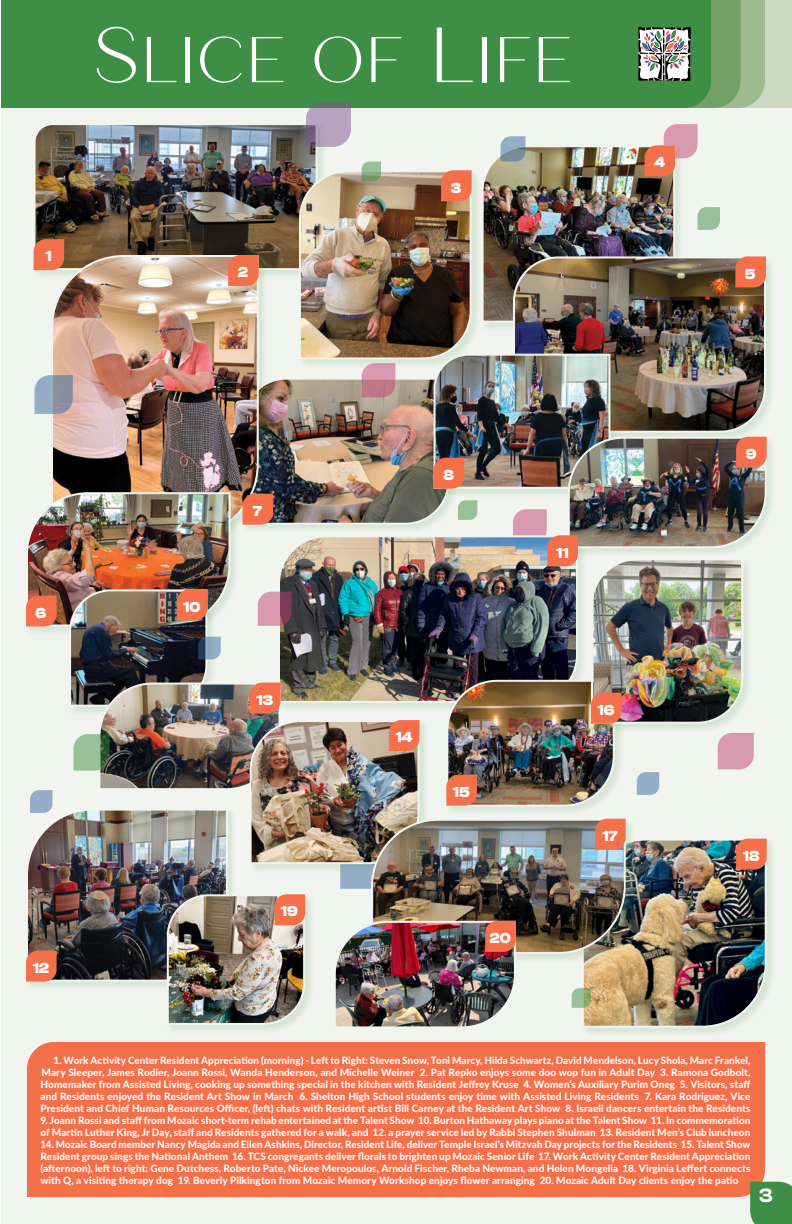
<style>
.page{position:relative;width:792px;height:1224px;background:#fff}
.page>*{position:absolute;margin:0;border:0;box-sizing:border-box;transform-origin:0 0}
.t1{font:300 64.4px "Quiche Sans";color:#fff}
.t2{font:700 20px "Clash Display Variable";color:#fff}
.t3{font:700 15px "Clash Display Variable";letter-spacing:.015em;color:#fff}
.t4{font:800 10px/12px "Lato";letter-spacing:.005em;color:#fff;text-align:justify}
.s1{font-size:78px}
</style>
<div class="page">
<div style="left:1px;top:108px;width:791px;height:1116px;background:#f2f4ef"></div>
<div style="left:672px;top:0;width:120px;height:108px;background:#cbd8c2"></div>
<div style="left:1px;top:0;width:24px;height:108px;background:#3e8f45"></div>
<div style="left:581px;top:838px;width:195px;height:199px;background:#3e8f45;opacity:.15"></div>
<div style="left:512px;top:256px;width:263px;height:186px;background:#e8eee5"></div>
<div style="left:567px;top:436px;width:209px;height:122px;background:#3e8f45;opacity:.15"></div>
<div style="left:27px;top:1042px;width:738px;height:155px;background:#f3704b"></div>
<div style="left:166px;top:894px;width:149px;height:141px;background:#eef2eb"></div>
<img style="left:25px;top:0;width:743px;height:1029px">
<div style="left:750px;top:1182px;width:42px;height:42px;background:#3e8f45"></div>
<h3 class="t3" style="left:46px;top:248px;width:8px">1</h3>
<h1 class="t1" style="left:92px;top:22px;width:482px"><span class="s1">S</span>LICE OF <span class="s1">L</span>IFE</h1>
<h3 class="t3" style="left:238px;top:264px;width:11px">2</h3>
<h3 class="t3" style="left:451px;top:179px;width:12px">3</h3>
<h3 class="t3" style="left:654px;top:154px;width:12px">4</h3>
<h3 class="t3" style="left:36px;top:604px;width:12px">6</h3>
<h3 class="t3" style="left:33px;top:959px;width:18px">12</h3>
<h3 class="t3" style="left:183px;top:598px;width:19px">10</h3>
<h3 class="t3" style="left:253px;top:503px;width:11px">7</h3>
<h3 class="t3" style="left:257px;top:691px;width:18px">13</h3>
<h3 class="t3" style="left:281px;top:903px;width:19px">19</h3>
<h3 class="t3" style="left:443px;top:467px;width:12px">8</h3>
<h3 class="t3" style="left:556px;top:544px;width:14px">11</h3>
<h3 class="t3" style="left:395px;top:729px;width:18px">14</h3>
<h3 class="t3" style="left:453px;top:784px;width:19px">15</h3>
<h3 class="t3" style="left:490px;top:930px;width:22px">20</h3>
<h3 class="t3" style="left:597px;top:702px;width:19px">16</h3>
<h3 class="t3" style="left:602px;top:828px;width:17px">17</h3>
<h3 class="t3" style="left:745px;top:265px;width:12px">5</h3>
<h3 class="t3" style="left:746px;top:446px;width:12px">9</h3>
<h3 class="t3" style="left:743px;top:847px;width:18px">18</h3>
<p class="t4" style="left:40px;top:1053px;width:711px;text-indent:13px">1. Work Activity Center Resident Appreciation (morning) - Left to Right: Steven Snow, Toni Marcy, Hilda Schwartz, David Mendelson, Lucy Shola, Marc Frankel, Mary Sleeper, James Rodier, Joann Rossi, Wanda Henderson, and Michelle Weiner 2. Pat Repko enjoys some doo wop fun in Adult Day 3. Ramona Godbolt, Homemaker from Assisted Living, cooking up something special in the kitchen with Resident Jeffrey Kruse 4. Women’s Auxiliary Purim Oneg 5. Visitors, staff and Residents enjoyed the Resident Art Show in March 6. Shelton High School students enjoy time with Assisted Living Residents 7. Kara Rodriguez, Vice President and Chief Human Resources Officer, (left) chats with Resident artist Bill Carney at the Resident Art Show 8. Israeli dancers entertain the Residents</p>
<p class="t4" style="left:40px;top:1113px;width:711px">9. Joann Rossi and staff from Mozaic short-term rehab entertained at the Talent Show 10. Burton Hathaway plays piano at the Talent Show 11. In commemoration of Martin Luther King, Jr Day, staff and Residents gathered for a walk, and 12. a prayer service led by Rabbi Stephen Shulman 13. Resident Men’s Club luncheon</p>
<p class="t4" style="left:40px;top:1137px;width:711px">14. Mozaic Board member Nancy Magida and Ellen Ashkins, Director, Resident Life, deliver Temple Israel’s Mitzvah Day projects for the Residents 15. Talent Show Resident group sings the National Anthem 16. TCS congregants deliver florals to brighten up Mozaic Senior Life 17. Work Activity Center Resident Appreciation (afternoon), left to right: Gene Dutchess, Roberto Pate, Nickee Meropoulos, Arnold Fischer, Rheba Newman, and Helen Mongelia 18. Virginia Leffert connects with Q, a visiting therapy dog 19. Beverly Pilkington from Mozaic Memory Workshop enjoys flower arranging 20. Mozaic Adult Day clients enjoy the patio</p>
<h2 class="t2" style="left:759px;top:1184px;width:15px">3</h2>
</div>
